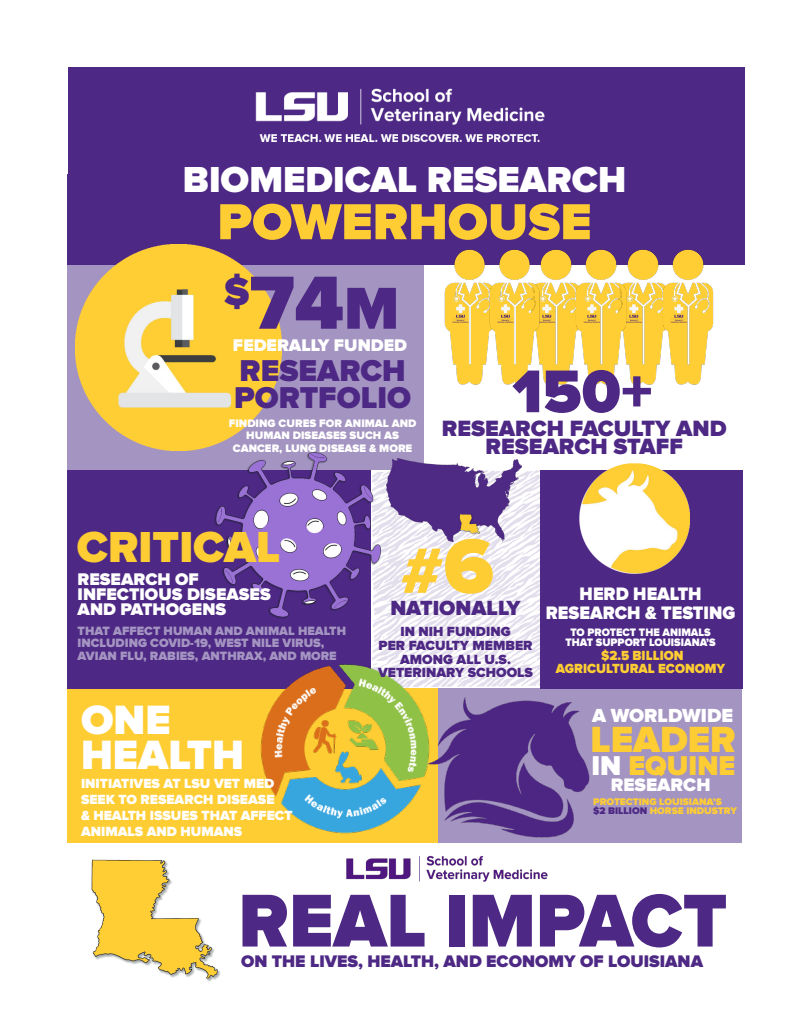
<style>
.page{position:relative;width:810px;height:1035px;background:#fff}
.page>*{position:absolute;margin:0;border:0;box-sizing:border-box;transform-origin:0 0}
.t1{font:900 78px "Proxima Nova";color:#4d2884}
.t2{font:900 77.62px "Proxima Nova";color:#4d2884;scale:.96 1}
.t3{font:900 66.25px "Proxima Nova";color:#fecd33}
.t4{font:900 62.5px "Proxima Nova";color:#4d2884}
.t5{font:900 52.5px "Proxima Nova";color:#fecd33}
.t6{font:900 45px "Proxima Nova";color:#fecd33}
.t7{font:900 42.5px "Proxima Nova";color:#fff}
.t8{font:900 40.75px "Proxima Nova";color:#4d2884}
.t9{font:900 37.75px "Proxima Nova";color:#fecd33}
.t10{font:900 37.5px "Proxima Nova";color:#fff}
.t11{font:900 31.25px/27.5px "Proxima Nova";color:#4d2884}
.t12{font:900 28.25px "Proxima Nova";color:#fecd33}
.t13{font:900 23px/18.4px "Proxima Nova";color:#4d2884;text-align:center}
.t14{font:900 21.25px "Proxima Nova";color:#4d2884}
.t15{font:900 19.62px "Proxima Nova";color:#fff}
.t16{font:900 18.75px "Proxima Nova";color:#fff;scale:.95 1}
.t17{font:900 18.75px "Proxima Nova";color:#fff}
.t18{font:900 17.5px "Proxima Nova";color:#fff}
.t19{font:900 17.38px "Proxima Nova";color:#4d2884}
.t20{font:900 13.75px "Proxima Nova";color:#fff}
.t21{font:900 13.75px "Proxima Nova";color:#4d2884}
.t22{font:900 13.75px "Proxima Nova";color:#fecd33;scale:.95 1}
.t23{font:900 12.5px/12.5px "Proxima Nova";color:#a494c1}
.t24{font:900 11.25px/12.5px "Proxima Nova";color:#fff;text-align:center}
.t25{font:900 11.25px "Proxima Nova";color:#fff;scale:.95 1}
.t26{font:900 10px "Proxima Nova";color:#fecd33}
.s1{font-size:61.25px}
.s2{font-size:80px}
.s3{color:#fff}
.s4{color:#4d2884}
</style>
<div class="page">
<svg style="left:372px;top:470px;width:168px;height:217px"></svg>
<div style="left:68px;top:68px;width:677px;height:106px;background:#4d2884"></div>
<img style="left:255px;top:88px;width:290px;height:54px">
<div style="left:68px;top:688px;width:371px;height:155px;background:#fecd33"></div>
<div style="left:68px;top:470px;width:304px;height:218px;background:#4d2884"></div>
<div style="left:438px;top:688px;width:304px;height:155px;background:#a494c1"></div>
<div style="left:540px;top:470px;width:202px;height:218px;background:#4d2884"></div>
<div style="left:68px;top:264px;width:356px;height:206px;background:#a494c1"></div>
<img style="left:91px;top:859px;width:129px;height:123px">
<img style="left:346px;top:855px;width:202px;height:27px">
<div style="left:68px;top:174px;width:677px;height:90px;background:#4d2884"></div>
<img style="left:256px;top:664px;width:178px;height:169px">
<img style="left:76px;top:245px;width:205px;height:205px">
<img style="left:426px;top:690px;width:164px;height:148px">
<img style="left:434px;top:249px;width:45px;height:136px">
<img style="left:550px;top:249px;width:16px;height:136px">
<img style="left:636px;top:249px;width:17px;height:136px">
<img style="left:479px;top:249px;width:71px;height:136px">
<img style="left:566px;top:249px;width:70px;height:136px">
<img style="left:653px;top:249px;width:70px;height:136px">
<img style="left:199px;top:437px;width:185px;height:198px">
<img style="left:387px;top:458px;width:134px;height:83px">
<img style="left:579px;top:463px;width:111px;height:111px">
<p class="t10" style="left:183px;top:158px;width:445px">BIOMEDICAL RESEARCH</p>
<p class="t5" style="left:217px;top:191px;width:376px">POWERHOUSE</p>
<p class="t8" style="left:224px;top:268px;width:27px">$</p>
<p class="t18" style="left:233px;top:335px;width:176px">FEDERALLY FUNDED</p>
<p class="t1" style="left:250px;top:258px;width:151px">74<span class="s1">M</span></p>
<p class="t11" style="left:234px;top:357px;width:178px">RESEARCH<br>PORTFOLIO</p>
<p class="t24" style="left:229px;top:417px;width:189px">FINDING CURES FOR ANIMAL AND<br>HUMAN DISEASES SUCH AS</p>
<p class="t24" style="left:233px;top:442px;width:181px">CANCER, LUNG DISEASE &amp; MORE</p>
<p class="t4" style="left:512px;top:355px;width:142px">150+</p>
<p class="t13" style="left:442px;top:420px;width:286px">RESEARCH FACULTY AND<br>RESEARCH STAFF</p>
<p class="t6" style="left:77px;top:521px;width:205px">CRITICAL</p>
<p class="t18" style="left:78px;top:569px;width:123px">RESEARCH OF</p>
<p class="t18" style="left:78px;top:584px;width:195px">INFECTIOUS DISEASES</p>
<p class="t18" style="left:78px;top:599px;width:150px">AND PATHOGENS</p>
<p class="t23" style="left:78px;top:625px;width:270px">THAT AFFECT HUMAN AND ANIMAL HEALTH<br>INCLUDING COVID-19, WEST NILE VIRUS,</p>
<p class="t23" style="left:78px;top:650px;width:261px">AVIAN FLU, RABIES, ANTHRAX, AND MORE</p>
<p class="t3" style="left:401px;top:533px;width:94px">#<span class="s2">6</span></p>
<p class="t14" style="left:390px;top:595px;width:132px">NATIONALLY</p>
<p class="t21" style="left:400px;top:624px;width:112px">IN NIH FUNDING</p>
<p class="t21" style="left:379px;top:637px;width:155px">PER FACULTY MEMBER</p>
<p class="t21" style="left:400px;top:651px;width:112px">AMONG ALL U.S.</p>
<p class="t21" style="left:378px;top:665px;width:156px">VETERINARY SCHOOLS</p>
<p class="t16" style="left:580px;top:583px;width:130px">HERD HEALTH</p>
<p class="t16" style="left:546px;top:602px;width:201px">RESEARCH &amp; TESTING</p>
<p class="t25" style="left:570px;top:626px;width:149px">TO PROTECT THE ANIMALS</p>
<p class="t25" style="left:565px;top:636px;width:160px">THAT SUPPORT LOUISIANA’S</p>
<p class="t22" style="left:601px;top:647px;width:88px">$2.5 BILLION</p>
<p class="t22" style="left:556px;top:661px;width:180px">AGRICULTURAL ECONOMY</p>
<p class="t7" style="left:81px;top:695px;width:91px">ONE</p>
<p class="t7" style="left:81px;top:730px;width:165px">HEALTH</p>
<p class="t15" style="left:592px;top:704px;width:143px">A WORLDWIDE</p>
<p class="t12" style="left:591px;top:749px;width:146px"><span class="s3">IN</span> EQUINE</p>
<p class="t9" style="left:590px;top:717px;width:147px">LEADER</p>
<p class="t20" style="left:81px;top:775px;width:195px">INITIATIVES AT LSU VET MED</p>
<p class="t17" style="left:611px;top:774px;width:101px">RESEARCH</p>
<p class="t20" style="left:81px;top:791px;width:195px">SEEK TO RESEARCH DISEASE</p>
<p class="t20" style="left:81px;top:808px;width:213px">&amp; HEALTH ISSUES THAT AFFECT</p>
<p class="t20" style="left:81px;top:824px;width:163px">ANIMALS AND HUMANS</p>
<p class="t26" style="left:593px;top:796px;width:130px">PROTECTING LOUISIANA’S</p>
<p class="t26" style="left:593px;top:805px;width:145px"><span class="s4">$2 BILLION</span> HORSE INDUSTRY</p>
<p class="t2" style="left:238px;top:876px;width:511px">REAL IMPACT</p>
<p class="t19" style="left:241px;top:951px;width:464px">ON THE LIVES, HEALTH, AND ECONOMY OF LOUISIANA</p>
</div>
